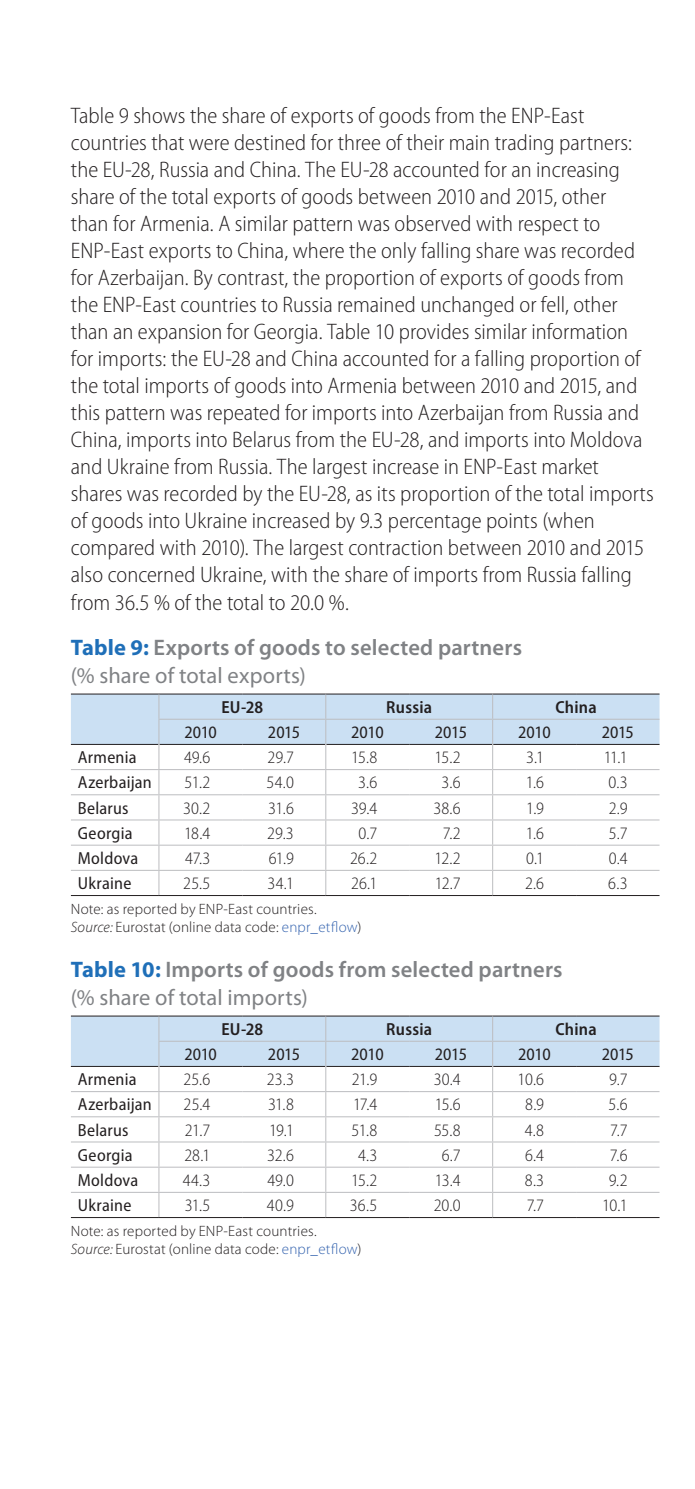
<style>
.page{position:relative;width:695px;height:1489px;background:#fff}
.page>*{position:absolute;margin:0;border:0;box-sizing:border-box;transform-origin:0 0}
.t1{font:300 semi-condensed 22.5px/27px "Myriad Pro";color:#231f20}
.t2{font:600 22.5px/27.5px "Myriad Pro";letter-spacing:.01em;color:#808285}
.t3{font:300 semi-condensed 17.5px "Myriad Pro";letter-spacing:-.02em;color:#231f20}
.t4{font:semi-condensed 17.5px "Myriad Pro";letter-spacing:.01em;color:#231f20}
.t5{font:600 semi-condensed 17.5px "Myriad Pro";letter-spacing:.015em;color:#231f20}
.t6{font:300 15px/17.5px "Myriad Pro";letter-spacing:.015em;color:#231f20}
.s1{font-weight:700;color:#1f6fb8}
.s2{font-weight:400}
.s3{font-style:italic}
.s4{color:#3463af}
</style>
<div class="page">
<hr style="left:71px;top:895px;width:88px;height:1px;background:#231f20">
<hr style="left:159px;top:895px;width:83px;height:1px;background:#231f20">
<hr style="left:242px;top:895px;width:84px;height:1px;background:#231f20">
<hr style="left:326px;top:895px;width:83px;height:1px;background:#231f20">
<hr style="left:409px;top:895px;width:83px;height:1px;background:#231f20">
<hr style="left:492px;top:895px;width:84px;height:1px;background:#231f20">
<hr style="left:576px;top:895px;width:83px;height:1px;background:#231f20">
<hr style="left:71px;top:693px;width:88px;height:1px;background:#231f20">
<hr style="left:159px;top:693px;width:83px;height:1px;background:#231f20">
<hr style="left:242px;top:693px;width:84px;height:1px;background:#231f20">
<hr style="left:326px;top:693px;width:83px;height:1px;background:#231f20">
<hr style="left:409px;top:693px;width:83px;height:1px;background:#231f20">
<hr style="left:492px;top:693px;width:84px;height:1px;background:#231f20">
<hr style="left:576px;top:693px;width:83px;height:1px;background:#231f20">
<svg style="left:71px;top:694px;width:588px;height:201px"></svg>
<hr style="left:71px;top:1216px;width:88px;height:1px;background:#231f20">
<hr style="left:159px;top:1216px;width:83px;height:1px;background:#231f20">
<hr style="left:242px;top:1216px;width:84px;height:1px;background:#231f20">
<hr style="left:326px;top:1216px;width:83px;height:1px;background:#231f20">
<hr style="left:409px;top:1216px;width:83px;height:1px;background:#231f20">
<hr style="left:492px;top:1216px;width:84px;height:1px;background:#231f20">
<hr style="left:576px;top:1216px;width:83px;height:1px;background:#231f20">
<hr style="left:71px;top:1015px;width:88px;height:1px;background:#231f20">
<hr style="left:159px;top:1015px;width:83px;height:1px;background:#231f20">
<hr style="left:242px;top:1015px;width:84px;height:1px;background:#231f20">
<hr style="left:326px;top:1015px;width:83px;height:1px;background:#231f20">
<hr style="left:409px;top:1015px;width:83px;height:1px;background:#231f20">
<hr style="left:492px;top:1015px;width:84px;height:1px;background:#231f20">
<hr style="left:576px;top:1015px;width:83px;height:1px;background:#231f20">
<svg style="left:71px;top:1016px;width:588px;height:200px"></svg>
<p class="t1" style="left:71px;top:102px;width:584px">Table 9 shows the share of exports of goods from the ENP‑East countries that were destined for three of their main trading partners: the EU‑28, Russia and China. The EU‑28 accounted for an increasing share of the total exports of goods between 2010 and 2015, other<br>than for Armenia. A similar pattern was observed with respect to ENP‑East exports to China, where the only falling share was recorded for Azerbaijan. By contrast, the proportion of exports of goods from the ENP‑East countries to Russia remained unchanged or fell, other than an expansion for Georgia. Table 10 provides similar information for imports: the EU‑28 and China accounted for a falling proportion of the total imports of goods into Armenia between 2010 and 2015, and this pattern was repeated for imports into Azerbaijan from Russia and China, imports into Belarus from the EU‑28, and imports into Moldova and Ukraine from Russia. The largest increase in ENP‑East market shares was recorded by the EU‑28, as its proportion of the total imports of goods into Ukraine increased by 9.3 percentage points (when compared with 2010). The largest contraction between 2010 and 2015 also concerned Ukraine, with the share of imports from Russia falling from 36.5 % of the total to 20.0 %.</p>
<p class="t2" style="left:71px;top:633px;width:452px"><span class="s1">Table 9:</span> Exports of goods to selected partners <span class="s2">(% share of total exports)</span></p>
<p class="t5" style="left:221px;top:696px;width:43px">EU‑28</p>
<p class="t5" style="left:386px;top:696px;width:47px">Russia</p>
<p class="t5" style="left:555px;top:696px;width:43px">China</p>
<p class="t4" style="left:184px;top:721px;width:34px">2010</p>
<p class="t4" style="left:268px;top:721px;width:34px">2015</p>
<p class="t4" style="left:351px;top:721px;width:34px">2010</p>
<p class="t4" style="left:435px;top:721px;width:34px">2015</p>
<p class="t4" style="left:518px;top:721px;width:34px">2010</p>
<p class="t4" style="left:601px;top:721px;width:34px">2015</p>
<p class="t4" style="left:78px;top:746px;width:60px">Armenia</p>
<p class="t3" style="left:184px;top:747px;width:28px">49.6</p>
<p class="t3" style="left:267px;top:747px;width:28px">29.7</p>
<p class="t3" style="left:351px;top:747px;width:28px">15.8</p>
<p class="t3" style="left:434px;top:747px;width:28px">15.2</p>
<p class="t3" style="left:526px;top:747px;width:19px">3.1</p>
<p class="t3" style="left:603px;top:747px;width:25px">11.1</p>
<p class="t4" style="left:78px;top:771px;width:75px">Azerbaijan</p>
<p class="t3" style="left:184px;top:772px;width:27px">51.2</p>
<p class="t3" style="left:266px;top:772px;width:29px">54.0</p>
<p class="t3" style="left:358px;top:772px;width:21px">3.6</p>
<p class="t3" style="left:441px;top:772px;width:21px">3.6</p>
<p class="t3" style="left:525px;top:772px;width:20px">1.6</p>
<p class="t3" style="left:608px;top:772px;width:21px">0.3</p>
<p class="t4" style="left:78px;top:797px;width:52px">Belarus</p>
<p class="t3" style="left:183px;top:797px;width:29px">30.2</p>
<p class="t3" style="left:268px;top:797px;width:27px">31.6</p>
<p class="t3" style="left:351px;top:797px;width:28px">39.4</p>
<p class="t3" style="left:433px;top:797px;width:29px">38.6</p>
<p class="t3" style="left:526px;top:797px;width:20px">1.9</p>
<p class="t3" style="left:608px;top:797px;width:20px">2.9</p>
<p class="t4" style="left:78px;top:822px;width:56px">Georgia</p>
<p class="t3" style="left:184px;top:822px;width:28px">18.4</p>
<p class="t3" style="left:267px;top:822px;width:28px">29.3</p>
<p class="t3" style="left:358px;top:822px;width:20px">0.7</p>
<p class="t3" style="left:443px;top:822px;width:19px">7.2</p>
<p class="t3" style="left:525px;top:822px;width:20px">1.6</p>
<p class="t3" style="left:608px;top:822px;width:20px">5.7</p>
<p class="t4" style="left:78px;top:847px;width:62px">Moldova</p>
<p class="t3" style="left:185px;top:847px;width:27px">47.3</p>
<p class="t3" style="left:269px;top:847px;width:27px">61.9</p>
<p class="t3" style="left:350px;top:847px;width:29px">26.2</p>
<p class="t3" style="left:434px;top:847px;width:28px">12.2</p>
<p class="t3" style="left:526px;top:847px;width:20px">0.1</p>
<p class="t3" style="left:608px;top:847px;width:20px">0.4</p>
<p class="t4" style="left:78px;top:872px;width:55px">Ukraine</p>
<p class="t3" style="left:183px;top:872px;width:29px">25.5</p>
<p class="t3" style="left:267px;top:872px;width:28px">34.1</p>
<p class="t3" style="left:351px;top:872px;width:27px">26.1</p>
<p class="t3" style="left:435px;top:872px;width:27px">12.7</p>
<p class="t3" style="left:525px;top:872px;width:21px">2.6</p>
<p class="t3" style="left:608px;top:872px;width:21px">6.3</p>
<p class="t6" style="left:71px;top:900px;width:292px">Note: as reported by ENP-East countries.<br><span class="s3">Source:</span> Eurostat (online data code: <span class="s4">enpr_etflow</span>)</p>
<p class="t2" style="left:71px;top:955px;width:493px"><span class="s1">Table 10:</span> Imports of goods from selected partners <span class="s2">(% share of total imports)</span></p>
<p class="t5" style="left:221px;top:1017px;width:43px">EU‑28</p>
<p class="t5" style="left:386px;top:1017px;width:47px">Russia</p>
<p class="t5" style="left:555px;top:1017px;width:43px">China</p>
<p class="t4" style="left:184px;top:1043px;width:34px">2010</p>
<p class="t4" style="left:268px;top:1043px;width:34px">2015</p>
<p class="t4" style="left:351px;top:1043px;width:34px">2010</p>
<p class="t4" style="left:435px;top:1043px;width:34px">2015</p>
<p class="t4" style="left:518px;top:1043px;width:34px">2010</p>
<p class="t4" style="left:601px;top:1043px;width:34px">2015</p>
<p class="t4" style="left:78px;top:1068px;width:60px">Armenia</p>
<p class="t3" style="left:183px;top:1068px;width:29px">25.6</p>
<p class="t3" style="left:267px;top:1068px;width:29px">23.3</p>
<p class="t3" style="left:352px;top:1068px;width:27px">21.9</p>
<p class="t3" style="left:434px;top:1068px;width:28px">30.4</p>
<p class="t3" style="left:517px;top:1068px;width:28px">10.6</p>
<p class="t3" style="left:609px;top:1068px;width:20px">9.7</p>
<p class="t4" style="left:78px;top:1093px;width:75px">Azerbaijan</p>
<p class="t3" style="left:183px;top:1094px;width:28px">25.4</p>
<p class="t3" style="left:268px;top:1094px;width:27px">31.8</p>
<p class="t3" style="left:353px;top:1094px;width:26px">17.4</p>
<p class="t3" style="left:434px;top:1094px;width:28px">15.6</p>
<p class="t3" style="left:525px;top:1094px;width:20px">8.9</p>
<p class="t3" style="left:608px;top:1094px;width:20px">5.6</p>
<p class="t4" style="left:78px;top:1118px;width:52px">Belarus</p>
<p class="t3" style="left:185px;top:1119px;width:27px">21.7</p>
<p class="t3" style="left:269px;top:1119px;width:26px">19.1</p>
<p class="t3" style="left:351px;top:1119px;width:27px">51.8</p>
<p class="t3" style="left:434px;top:1119px;width:28px">55.8</p>
<p class="t3" style="left:525px;top:1119px;width:21px">4.8</p>
<p class="t3" style="left:610px;top:1119px;width:19px">7.7</p>
<p class="t4" style="left:78px;top:1144px;width:56px">Georgia</p>
<p class="t3" style="left:184px;top:1144px;width:28px">28.1</p>
<p class="t3" style="left:267px;top:1144px;width:28px">32.6</p>
<p class="t3" style="left:358px;top:1144px;width:21px">4.3</p>
<p class="t3" style="left:441px;top:1144px;width:21px">6.7</p>
<p class="t3" style="left:525px;top:1144px;width:21px">6.4</p>
<p class="t3" style="left:610px;top:1144px;width:19px">7.6</p>
<p class="t4" style="left:78px;top:1169px;width:62px">Moldova</p>
<p class="t3" style="left:183px;top:1169px;width:29px">44.3</p>
<p class="t3" style="left:267px;top:1169px;width:28px">49.0</p>
<p class="t3" style="left:351px;top:1169px;width:28px">15.2</p>
<p class="t3" style="left:435px;top:1169px;width:27px">13.4</p>
<p class="t3" style="left:524px;top:1169px;width:21px">8.3</p>
<p class="t3" style="left:608px;top:1169px;width:20px">9.2</p>
<p class="t4" style="left:78px;top:1194px;width:55px">Ukraine</p>
<p class="t3" style="left:185px;top:1194px;width:27px">31.5</p>
<p class="t3" style="left:267px;top:1194px;width:29px">40.9</p>
<p class="t3" style="left:350px;top:1194px;width:29px">36.5</p>
<p class="t3" style="left:433px;top:1194px;width:29px">20.0</p>
<p class="t3" style="left:526px;top:1194px;width:19px">7.7</p>
<p class="t3" style="left:602px;top:1194px;width:27px">10.1</p>
<p class="t6" style="left:71px;top:1222px;width:292px">Note: as reported by ENP-East countries.<br><span class="s3">Source:</span> Eurostat (online data code: <span class="s4">enpr_etflow</span>)</p>
</div>
